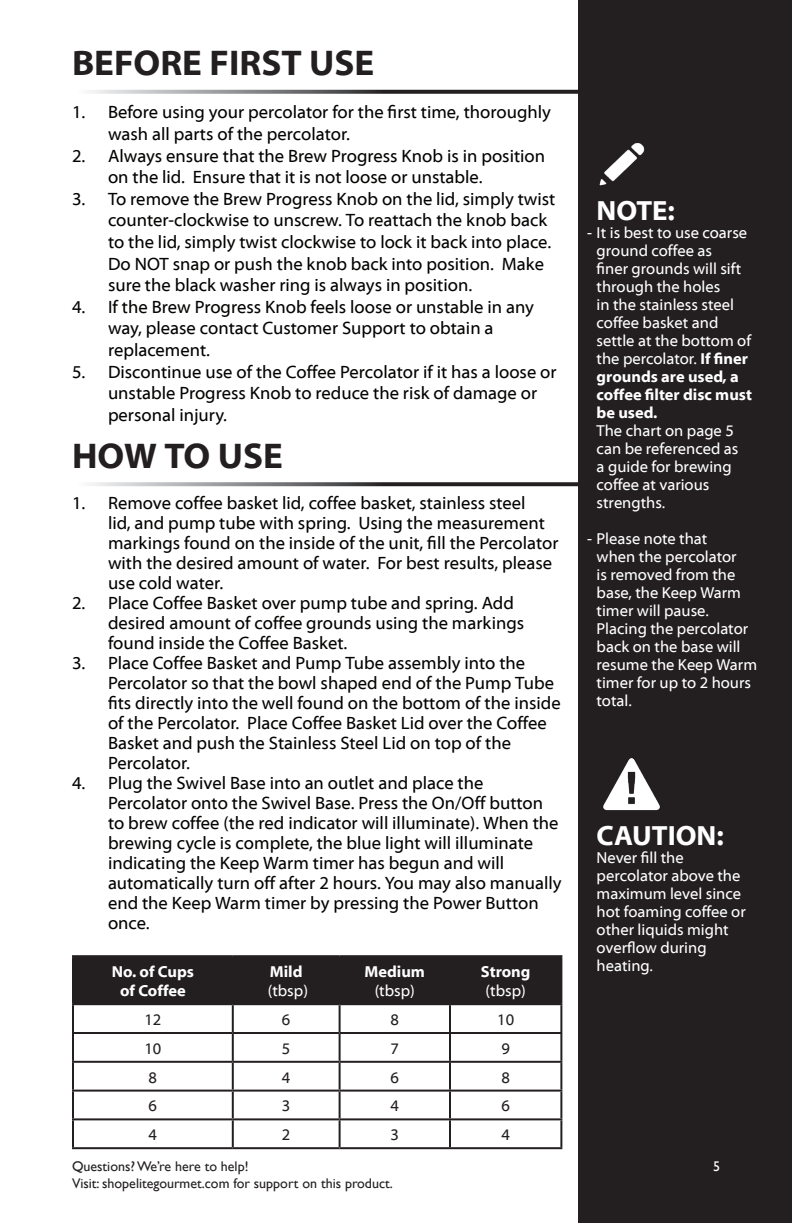
<style>
.page{position:relative;width:792px;height:1224px;background:#fff}
.page>*{position:absolute;margin:0;border:0;box-sizing:border-box;transform-origin:0 0}
.t1{font:700 36px "Myriad Web Pro";color:#231f20}
.t2{font:700 28px "Myriad Web Pro";color:#fff}
.t3{font:18px/20px "Myriad Web Pro";color:#040503}
.t4{font:16px/18px "Myriad Web Pro";color:#fff}
.t5{font:700 16px "Myriad Web Pro";color:#fff}
.t6{font:16px "Myriad Web Pro";color:#231f20}
.t7{font:14px/16.8px "Gill Sans";color:#231f20}
.t8{font:14px "Gill Sans";color:#fff}
.s1{font-weight:700}
</style>
<div class="page">
<div style="left:74px;top:957px;width:486px;height:46px;background:#231f20"></div>
<hr style="left:72px;top:955px;width:161px;height:2px;background:#231f20">
<hr style="left:72px;top:957px;width:2px;height:46px;background:#231f20">
<hr style="left:233px;top:955px;width:107px;height:2px;background:#231f20">
<hr style="left:232px;top:957px;width:2px;height:46px;background:#231f20">
<hr style="left:340px;top:955px;width:110px;height:2px;background:#231f20">
<hr style="left:339px;top:957px;width:2px;height:46px;background:#231f20">
<hr style="left:450px;top:955px;width:112px;height:2px;background:#231f20">
<hr style="left:449px;top:957px;width:2px;height:46px;background:#231f20">
<hr style="left:560px;top:957px;width:2px;height:46px;background:#231f20">
<hr style="left:72px;top:1003px;width:161px;height:2px;background:#231f20">
<hr style="left:72px;top:1005px;width:2px;height:27px;background:#231f20">
<hr style="left:233px;top:1003px;width:107px;height:2px;background:#231f20">
<hr style="left:232px;top:1005px;width:2px;height:27px;background:#231f20">
<hr style="left:340px;top:1003px;width:110px;height:2px;background:#231f20">
<hr style="left:339px;top:1005px;width:2px;height:27px;background:#231f20">
<hr style="left:450px;top:1003px;width:112px;height:2px;background:#231f20">
<hr style="left:449px;top:1005px;width:2px;height:27px;background:#231f20">
<hr style="left:560px;top:1005px;width:2px;height:27px;background:#231f20">
<hr style="left:72px;top:1032px;width:161px;height:2px;background:#231f20">
<hr style="left:72px;top:1034px;width:2px;height:27px;background:#231f20">
<hr style="left:233px;top:1032px;width:107px;height:2px;background:#231f20">
<hr style="left:232px;top:1034px;width:2px;height:27px;background:#231f20">
<hr style="left:340px;top:1032px;width:110px;height:2px;background:#231f20">
<hr style="left:339px;top:1034px;width:2px;height:27px;background:#231f20">
<hr style="left:450px;top:1032px;width:112px;height:2px;background:#231f20">
<hr style="left:449px;top:1034px;width:2px;height:27px;background:#231f20">
<hr style="left:560px;top:1034px;width:2px;height:27px;background:#231f20">
<hr style="left:72px;top:1061px;width:161px;height:2px;background:#231f20">
<hr style="left:72px;top:1063px;width:2px;height:27px;background:#231f20">
<hr style="left:233px;top:1061px;width:107px;height:2px;background:#231f20">
<hr style="left:232px;top:1063px;width:2px;height:27px;background:#231f20">
<hr style="left:340px;top:1061px;width:110px;height:2px;background:#231f20">
<hr style="left:339px;top:1063px;width:2px;height:27px;background:#231f20">
<hr style="left:450px;top:1061px;width:112px;height:2px;background:#231f20">
<hr style="left:449px;top:1063px;width:2px;height:27px;background:#231f20">
<hr style="left:560px;top:1063px;width:2px;height:27px;background:#231f20">
<hr style="left:72px;top:1090px;width:161px;height:2px;background:#231f20">
<hr style="left:72px;top:1092px;width:2px;height:26px;background:#231f20">
<hr style="left:233px;top:1090px;width:107px;height:2px;background:#231f20">
<hr style="left:232px;top:1092px;width:2px;height:26px;background:#231f20">
<hr style="left:340px;top:1090px;width:110px;height:2px;background:#231f20">
<hr style="left:339px;top:1092px;width:2px;height:26px;background:#231f20">
<hr style="left:450px;top:1090px;width:112px;height:2px;background:#231f20">
<hr style="left:449px;top:1092px;width:2px;height:26px;background:#231f20">
<hr style="left:560px;top:1092px;width:2px;height:26px;background:#231f20">
<hr style="left:72px;top:1118px;width:161px;height:2px;background:#231f20">
<hr style="left:72px;top:1120px;width:2px;height:27px;background:#231f20">
<hr style="left:233px;top:1118px;width:107px;height:2px;background:#231f20">
<hr style="left:232px;top:1120px;width:2px;height:27px;background:#231f20">
<hr style="left:340px;top:1118px;width:110px;height:2px;background:#231f20">
<hr style="left:339px;top:1120px;width:2px;height:27px;background:#231f20">
<hr style="left:450px;top:1118px;width:112px;height:2px;background:#231f20">
<hr style="left:449px;top:1120px;width:2px;height:27px;background:#231f20">
<hr style="left:560px;top:1120px;width:2px;height:27px;background:#231f20">
<hr style="left:72px;top:1147px;width:161px;height:2px;background:#231f20">
<hr style="left:233px;top:1147px;width:107px;height:2px;background:#231f20">
<hr style="left:340px;top:1147px;width:110px;height:2px;background:#231f20">
<hr style="left:450px;top:1147px;width:112px;height:2px;background:#231f20">
<svg style="left:90px;top:90px;width:488px;height:4px;background:#6d6c6e"></svg>
<svg style="left:90px;top:482px;width:488px;height:4px;background:#6d6c6d"></svg>
<div style="left:578px;top:0;width:214px;height:1223px;background:#231f20"></div>
<img style="left:599px;top:143px;width:46px;height:43px">
<img style="left:603px;top:758px;width:57px;height:53px">
<p class="t1" style="left:72px;top:43px;width:304px">BEFORE FIRST USE</p>
<p class="t3" style="left:108px;top:102px;width:444px;line-height:21.6px;text-indent:-36px">1. Before using your percolator for the first time, thoroughly wash all parts of the percolator.</p>
<p class="t3" style="left:108px;top:145px;width:439px;line-height:21.6px;text-indent:-36px">2. Always ensure that the Brew Progress Knob is in position on the lid. Ensure that it is not loose or unstable.</p>
<p class="t3" style="left:108px;top:188px;width:449px;line-height:21.6px;text-indent:-36px">3. To remove the Brew Progress Knob on the lid, simply twist counter-clockwise to unscrew. To reattach the knob back to the lid, simply twist clockwise to lock it back into place.<br>Do NOT snap or push the knob back into position. Make sure the black washer ring is always in position.</p>
<p class="t3" style="left:108px;top:296px;width:427px;line-height:21.6px;text-indent:-36px">4. If the Brew Progress Knob feels loose or unstable in any way, please contact Customer Support to obtain a replacement.</p>
<p class="t3" style="left:108px;top:361px;width:450px;line-height:21.6px;text-indent:-36px">5. Discontinue use of the Coffee Percolator if it has a loose or unstable Progress Knob to reduce the risk of damage or personal injury.</p>
<p class="t1" style="left:72px;top:436px;width:213px">HOW TO USE</p>
<p class="t3" style="left:108px;top:494px;width:452px;text-indent:-36px">1. Remove coffee basket lid, coffee basket, stainless steel<br>lid, and pump tube with spring. Using the measurement markings found on the inside of the unit, fill the Percolator with the desired amount of water. For best results, please use cold water.</p>
<p class="t3" style="left:108px;top:594px;width:418px;text-indent:-36px">2. Place Coffee Basket over pump tube and spring. Add desired amount of coffee grounds using the markings found inside the Coffee Basket.</p>
<p class="t3" style="left:108px;top:654px;width:454px;text-indent:-36px">3. Place Coffee Basket and Pump Tube assembly into the Percolator so that the bowl shaped end of the Pump Tube fits directly into the well found on the bottom of the inside of the Percolator. Place Coffee Basket Lid over the Coffee Basket and push the Stainless Steel Lid on top of the Percolator.</p>
<p class="t3" style="left:108px;top:774px;width:455px;text-indent:-36px">4. Plug the Swivel Base into an outlet and place the Percolator onto the Swivel Base. Press the On/Off button to brew coffee (the red indicator will illuminate). When the brewing cycle is complete, the blue light will illuminate indicating the Keep Warm timer has begun and will automatically turn off after 2 hours. You may also manually end the Keep Warm timer by pressing the Power Button once.</p>
<p class="t5" style="left:112px;top:963px;width:84px">No. of Cups</p>
<p class="t5" style="left:120px;top:982px;width:67px">of Coffee</p>
<p class="t5" style="left:270px;top:963px;width:34px">Mild</p>
<p class="t4" style="left:268px;top:982px;width:42px">(tbsp)</p>
<p class="t5" style="left:365px;top:963px;width:62px">Medium</p>
<p class="t4" style="left:375px;top:982px;width:42px">(tbsp)</p>
<p class="t5" style="left:481px;top:963px;width:51px">Strong</p>
<p class="t4" style="left:486px;top:982px;width:42px">(tbsp)</p>
<p class="t6" style="left:144px;top:1011px;width:18px">12</p>
<p class="t6" style="left:282px;top:1011px;width:10px">6</p>
<p class="t6" style="left:391px;top:1011px;width:10px">8</p>
<p class="t6" style="left:497px;top:1011px;width:18px">10</p>
<p class="t6" style="left:144px;top:1040px;width:18px">10</p>
<p class="t6" style="left:282px;top:1040px;width:10px">5</p>
<p class="t6" style="left:391px;top:1040px;width:10px">7</p>
<p class="t6" style="left:501px;top:1040px;width:10px">9</p>
<p class="t6" style="left:149px;top:1069px;width:10px">8</p>
<p class="t6" style="left:282px;top:1069px;width:10px">4</p>
<p class="t6" style="left:391px;top:1069px;width:10px">6</p>
<p class="t6" style="left:501px;top:1069px;width:10px">8</p>
<p class="t6" style="left:149px;top:1097px;width:10px">6</p>
<p class="t6" style="left:282px;top:1097px;width:10px">3</p>
<p class="t6" style="left:391px;top:1097px;width:10px">4</p>
<p class="t6" style="left:501px;top:1097px;width:10px">6</p>
<p class="t6" style="left:149px;top:1126px;width:10px">4</p>
<p class="t6" style="left:282px;top:1126px;width:10px">2</p>
<p class="t6" style="left:391px;top:1126px;width:10px">3</p>
<p class="t6" style="left:501px;top:1126px;width:10px">4</p>
<p class="t7" style="left:72px;top:1158px;width:322px">Questions? We’re here to help!<br>Visit: shopelitegourmet.com for support on this product.</p>
<p class="t2" style="left:597px;top:195px;width:80px">NOTE:</p>
<p class="t4" style="left:597px;top:224px;width:157px;text-indent:-10px">- It is best to use coarse ground coffee as<br>finer grounds will sift through the holes<br>in the stainless steel coffee basket and settle at the bottom of the percolator. <span class="s1">If finer grounds are used, a coffee filter disc must be used.<br></span>The chart on page 5 can be referenced as<br>a guide for brewing coffee at various strengths.</p>
<p class="t4" style="left:597px;top:530px;width:162px;text-indent:-10px">- Please note that<br>when the percolator<br>is removed from the base, the Keep Warm timer will pause.<br>Placing the percolator back on the base will resume the Keep Warm timer for up to 2 hours total.</p>
<p class="t2" style="left:597px;top:821px;width:129px">CAUTION:</p>
<p class="t4" style="left:597px;top:850px;width:151px">Never fill the percolator above the maximum level since hot foaming coffee or other liquids might overflow during heating.</p>
<p class="t8" style="left:713px;top:1158px;width:8px">5</p>
</div>
